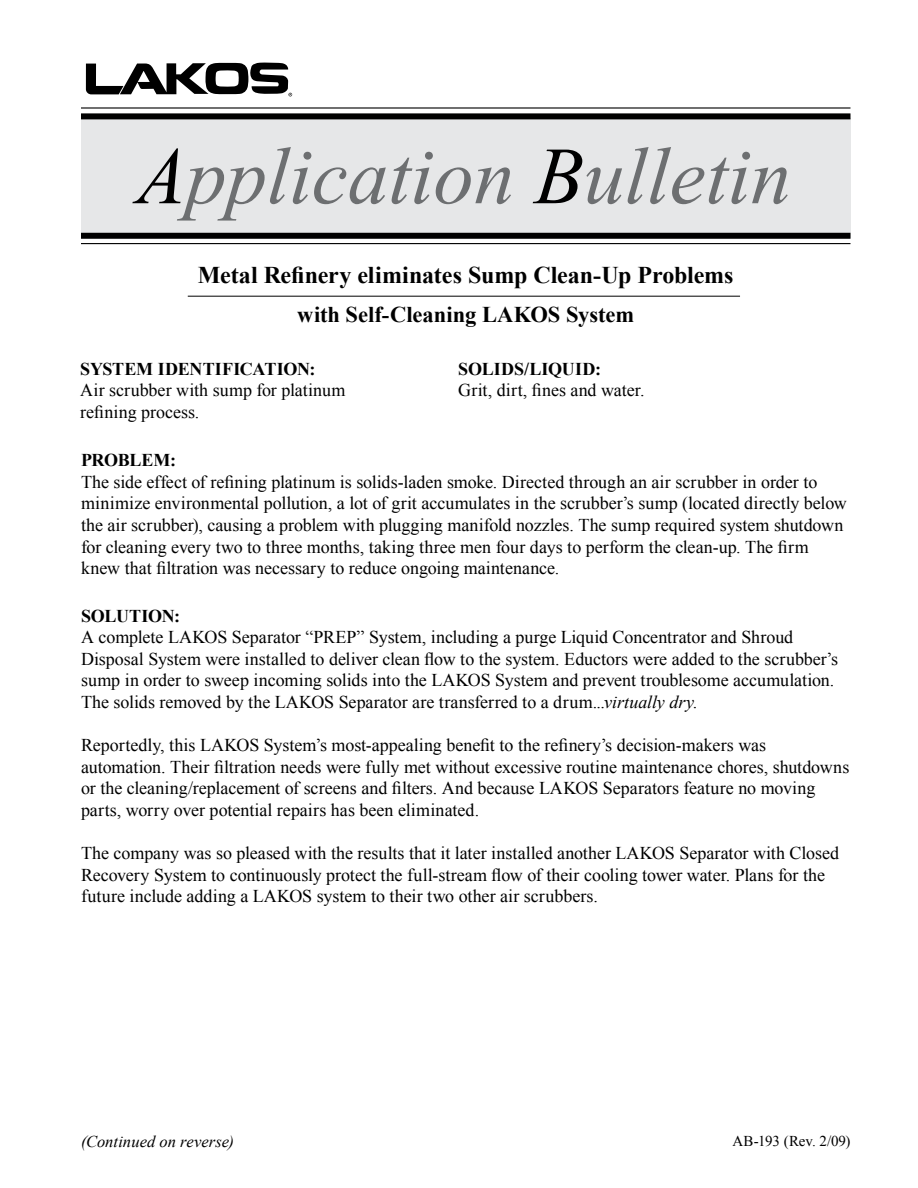
<style>
.page{position:relative;width:918px;height:1188px;background:#fff}
.page>*{position:absolute;margin:0;border:0;box-sizing:border-box;transform-origin:0 0}
.t1{font:italic 81px "Times New Roman";color:#6d6f71}
.t2{font:700 24px "Times New Roman";letter-spacing:-.005em;color:#000}
.t3{font:700 22.5px "Times New Roman";letter-spacing:-.005em;color:#000}
.t4{font:18px/21.6px "Times New Roman";color:#000}
.t5{font:700 18px "Times New Roman";letter-spacing:-.01em;color:#000}
.t6{font:italic 16.5px "Times New Roman";color:#000}
.t7{font:15px "Times New Roman";letter-spacing:-.005em;color:#000}
.s1{color:#000}
.s2{font-style:italic}
</style>
<div class="page">
<svg style="left:86px;top:63px;width:206px;height:33px"></svg>
<hr style="left:188px;top:296px;width:552px;height:1px;background:#000">
<div style="left:81px;top:118px;width:769px;height:120px;background:#e6e7e8"></div>
<div style="left:81px;top:113px;width:769px;height:6px;background:#000"></div>
<div style="left:81px;top:233px;width:769px;height:6px;background:#000"></div>
<hr style="left:81px;top:243px;width:769px;height:1px;background:#000">
<hr style="left:81px;top:107px;width:769px;height:2px;background:#000">
<h1 class="t1" style="left:136px;top:120px;width:656px"><span class="s1">A</span>pplication <span class="s1">B</span>ulletin</h1>
<h2 class="t2" style="left:198px;top:258px;width:537px">Metal Refinery eliminates Sump Clean-Up Problems</h2>
<p class="t3" style="left:297px;top:299px;width:338px">with Self-Cleaning LAKOS System</p>
<p class="t5" style="left:80px;top:356px;width:237px">SYSTEM IDENTIFICATION:</p>
<p class="t4" style="left:80px;top:379px;width:267px">Air scrubber with sump for platinum refining process.</p>
<p class="t5" style="left:458px;top:356px;width:144px">SOLIDS/LIQUID:</p>
<p class="t4" style="left:458px;top:379px;width:188px">Grit, dirt, fines and water.</p>
<p class="t5" style="left:81px;top:448px;width:97px">PROBLEM:</p>
<p class="t4" style="left:81px;top:471px;width:767px">The side effect of refining platinum is solids-laden smoke. Directed through an air scrubber in order to minimize environmental pollution, a lot of grit accumulates in the scrubber’s sump (located directly below the air scrubber), causing a problem with plugging manifold nozzles. The sump required system shutdown for cleaning every two to three months, taking three men four days to perform the clean-up. The firm knew that filtration was necessary to reduce ongoing maintenance.</p>
<p class="t5" style="left:81px;top:603px;width:101px">SOLUTION:</p>
<p class="t4" style="left:81px;top:626px;width:759px">A complete LAKOS Separator “PREP” System, including a purge Liquid Concentrator and Shroud Disposal System were installed to deliver clean flow to the system. Eductors were added to the scrubber’s sump in order to sweep incoming solids into the LAKOS System and prevent troublesome accumulation.<br>The solids removed by the LAKOS Separator are transferred to a drum...<span class="s2">virtually dry</span>.</p>
<p class="t4" style="left:81px;top:734px;width:770px">Reportedly, this LAKOS System’s most-appealing benefit to the refinery’s decision-makers was automation. Their filtration needs were fully met without excessive routine maintenance chores, shutdowns or the cleaning/replacement of screens and filters. And because LAKOS Separators feature no moving parts, worry over potential repairs has been eliminated.</p>
<p class="t4" style="left:81px;top:842px;width:760px">The company was so pleased with the results that it later installed another LAKOS Separator with Closed<br>Recovery System to continuously protect the full-stream flow of their cooling tower water. Plans for the future include adding a LAKOS system to their two other air scrubbers.</p>
<p class="t6" style="left:81px;top:1130px;width:155px">(Continued on reverse)</p>
<p class="t7" style="left:732px;top:1131px;width:120px">AB-193 (Rev. 2/09)</p>
</div>
